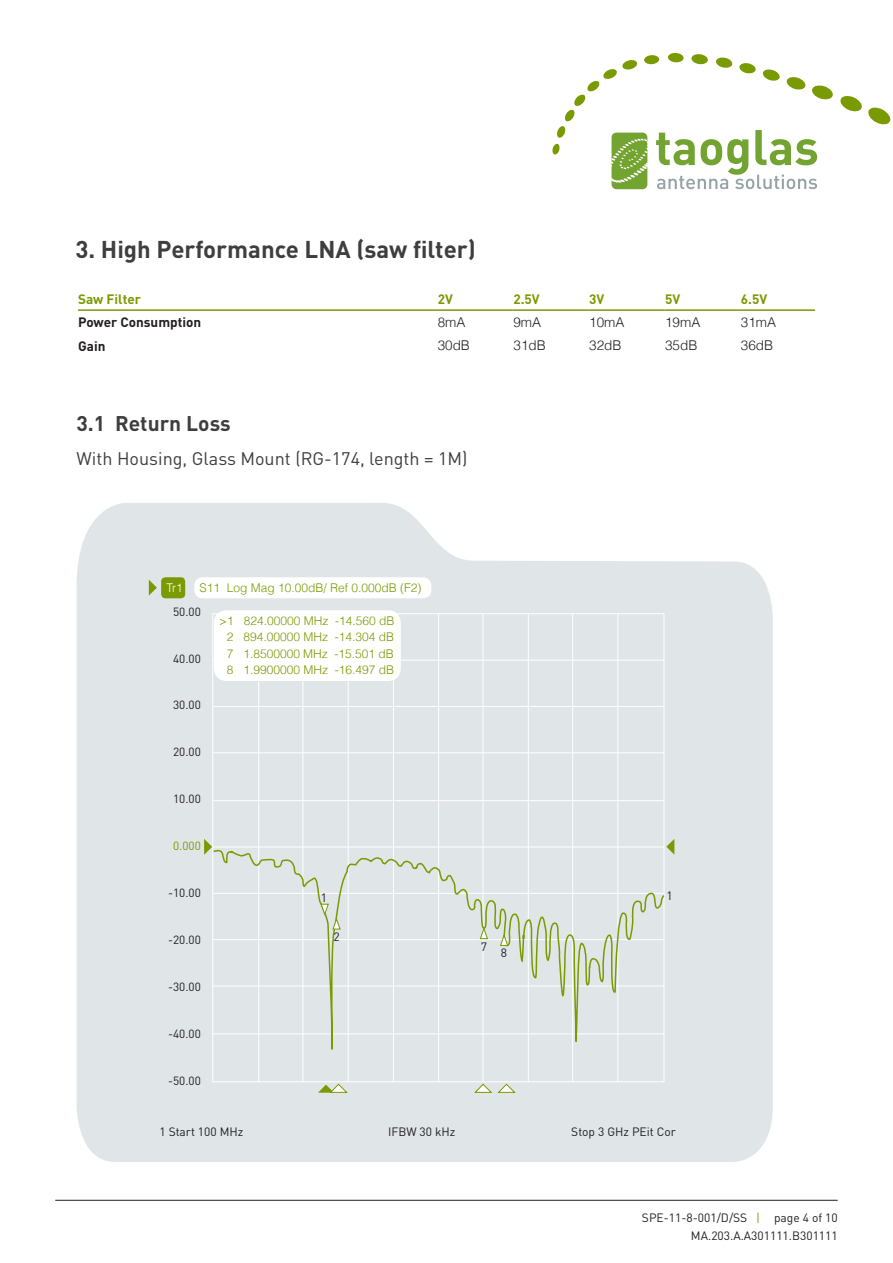
<style>
.page{position:relative;width:893px;height:1263px;background:#fff}
.page>*{position:absolute;margin:0;border:0;box-sizing:border-box;transform-origin:0 0}
.t1{font:700 24px "DIN";color:#3e3e3f}
.t2{font:700 21px "DIN";color:#3e3e3f}
.t3{font:18px "DIN";color:#3e3e3f}
.t4{font:300 13.5px "Helvetica";color:#231f20}
.t5{font:700 13.5px "DIN";color:#7a9a01}
.t6{font:700 13.5px "DIN";color:#231f20}
.t7{font:300 12px/16.5px "Helvetica";color:#7a9a01}
.t8{font:12px/18px "DIN";color:#231f20}
.t9{font:300 12px "Helvetica";color:#fff}
.t10{font:11.85px "DIN";color:#231f20}
.t11{font:11.85px "DIN";color:#7a9a01}
.s1{color:#7a9a01}
</style>
<div class="page">
<svg style="left:552px;top:54px;width:339px;height:135px"></svg>
<hr style="left:55px;top:1200px;width:783px;height:1px;background:#231f20">
<hr style="left:78px;top:309px;width:359px;height:2px;background:#7a9a01">
<hr style="left:437px;top:309px;width:76px;height:2px;background:#7a9a01">
<hr style="left:513px;top:309px;width:75px;height:2px;background:#7a9a01">
<hr style="left:588px;top:309px;width:76px;height:2px;background:#7a9a01">
<hr style="left:664px;top:309px;width:76px;height:2px;background:#7a9a01">
<hr style="left:740px;top:309px;width:75px;height:2px;background:#7a9a01">
<svg style="left:77px;top:503px;width:696px;height:659px;background:#e2e6e9"></svg>
<svg style="left:204px;top:839px;width:8px;height:16px"></svg>
<div style="left:161px;top:577px;width:24px;height:21px;background:#7a9a01;border-radius:4px"></div>
<div style="left:194px;top:577px;width:237px;height:21px;background:#fff;border-radius:9px"></div>
<svg style="left:149px;top:580px;width:8px;height:16px"></svg>
<hr style="left:212px;top:613px;width:452px;height:1px;background:#fff">
<hr style="left:212px;top:660px;width:452px;height:1px;background:#fff">
<hr style="left:212px;top:706px;width:452px;height:1px;background:#fff">
<hr style="left:212px;top:752px;width:452px;height:1px;background:#fff">
<hr style="left:212px;top:800px;width:452px;height:1px;background:#fff">
<hr style="left:212px;top:1081px;width:452px;height:1px;background:#fff">
<hr style="left:212px;top:613px;width:1px;height:469px;background:#fff">
<hr style="left:258px;top:613px;width:1px;height:469px;background:#fff">
<hr style="left:302px;top:613px;width:1px;height:469px;background:#fff">
<hr style="left:348px;top:613px;width:1px;height:469px;background:#fff">
<hr style="left:393px;top:613px;width:1px;height:469px;background:#fff">
<hr style="left:438px;top:613px;width:1px;height:469px;background:#fff">
<hr style="left:483px;top:613px;width:1px;height:469px;background:#fff">
<hr style="left:528px;top:613px;width:1px;height:469px;background:#fff">
<hr style="left:572px;top:613px;width:1px;height:469px;background:#fff">
<hr style="left:617px;top:613px;width:1px;height:469px;background:#fff">
<hr style="left:664px;top:613px;width:1px;height:469px;background:#fff">
<div style="left:214px;top:610px;width:187px;height:71px;background:#fff;border-radius:13px"></div>
<svg style="left:213px;top:823px;width:453px;height:256px;background:#dee3e2"></svg>
<svg style="left:320px;top:903px;width:21px;height:27px"></svg>
<svg style="left:479px;top:928px;width:9px;height:11px"></svg>
<svg style="left:500px;top:934px;width:9px;height:12px"></svg>
<svg style="left:666px;top:839px;width:8px;height:16px"></svg>
<svg style="left:318px;top:1083px;width:30px;height:10px"></svg>
<svg style="left:473px;top:1083px;width:43px;height:10px"></svg>
<p class="t1" style="left:75px;top:233px;width:402px">3. High Performance LNA (saw filter)</p>
<p class="t5" style="left:78px;top:290px;width:64px">Saw Filter</p>
<p class="t5" style="left:438px;top:290px;width:17px">2V</p>
<p class="t5" style="left:513px;top:290px;width:28px">2.5V</p>
<p class="t5" style="left:589px;top:290px;width:17px">3V</p>
<p class="t5" style="left:665px;top:290px;width:17px">5V</p>
<p class="t5" style="left:741px;top:290px;width:28px">6.5V</p>
<p class="t6" style="left:78px;top:314px;width:125px">Power Consumption</p>
<p class="t4" style="left:438px;top:311px;width:29px">8mA</p>
<p class="t4" style="left:513px;top:311px;width:29px">9mA</p>
<p class="t4" style="left:589px;top:311px;width:37px">10mA</p>
<p class="t4" style="left:665px;top:311px;width:37px">19mA</p>
<p class="t4" style="left:741px;top:311px;width:37px">31mA</p>
<p class="t6" style="left:78px;top:337px;width:29px">Gain</p>
<p class="t4" style="left:438px;top:334px;width:34px">30dB</p>
<p class="t4" style="left:513px;top:334px;width:34px">31dB</p>
<p class="t4" style="left:589px;top:334px;width:34px">32dB</p>
<p class="t4" style="left:665px;top:334px;width:34px">35dB</p>
<p class="t4" style="left:741px;top:334px;width:34px">36dB</p>
<p class="t2" style="left:77px;top:410px;width:156px">3.1 Return Loss</p>
<p class="t3" style="left:77px;top:448px;width:392px">With Housing, Glass Mount (RG-174, length = 1M)</p>
<p class="t9" style="left:166px;top:578px;width:18px">Tr1</p>
<p class="t7" style="left:199px;top:578px;width:224px">S11 Log Mag 10.00dB/ Ref 0.000dB (F2)</p>
<p class="t7" style="left:219px;top:611px;width:177px">&gt;1 824.00000 MHz -14.560 dB</p>
<p class="t7" style="left:227px;top:628px;width:169px">2 894.00000 MHz -14.304 dB</p>
<p class="t7" style="left:227px;top:644px;width:169px">7 1.8500000 MHz -15.501 dB<br>8 1.9900000 MHz -16.497 dB</p>
<p class="t10" style="left:173px;top:604px;width:29px">50.00</p>
<p class="t10" style="left:173px;top:651px;width:29px">40.00</p>
<p class="t10" style="left:173px;top:698px;width:29px">30.00</p>
<p class="t10" style="left:173px;top:745px;width:29px">20.00</p>
<p class="t10" style="left:173px;top:792px;width:29px">10.00</p>
<p class="t11" style="left:173px;top:839px;width:29px">0.000</p>
<p class="t10" style="left:168px;top:886px;width:34px">-10.00</p>
<p class="t10" style="left:168px;top:933px;width:34px">-20.00</p>
<p class="t10" style="left:168px;top:979px;width:34px">-30.00</p>
<p class="t10" style="left:168px;top:1026px;width:34px">-40.00</p>
<p class="t10" style="left:168px;top:1073px;width:34px">-50.00</p>
<p class="t8" style="left:321px;top:888px;width:8px">1</p>
<p class="t8" style="left:333px;top:927px;width:8px">2</p>
<p class="t8" style="left:481px;top:937px;width:8px">7</p>
<p class="t8" style="left:501px;top:944px;width:8px">8</p>
<p class="t8" style="left:667px;top:886px;width:8px">1</p>
<p class="t8" style="left:159px;top:1122px;width:85px">1 Start 100 MHz</p>
<p class="t8" style="left:388px;top:1122px;width:69px">IFBW 30 kHz</p>
<p class="t8" style="left:571px;top:1122px;width:106px">Stop 3 GHz PEit Cor</p>
<p class="t8" style="left:691px;top:1208px;width:148px;text-indent:-49px">SPE-11-8-001/D/SS <span class="s1">|<br></span>MA.203.A.A301111.B301111</p>
<p class="t8" style="left:774px;top:1208px;width:65px">page 4 of 10</p>
</div>
